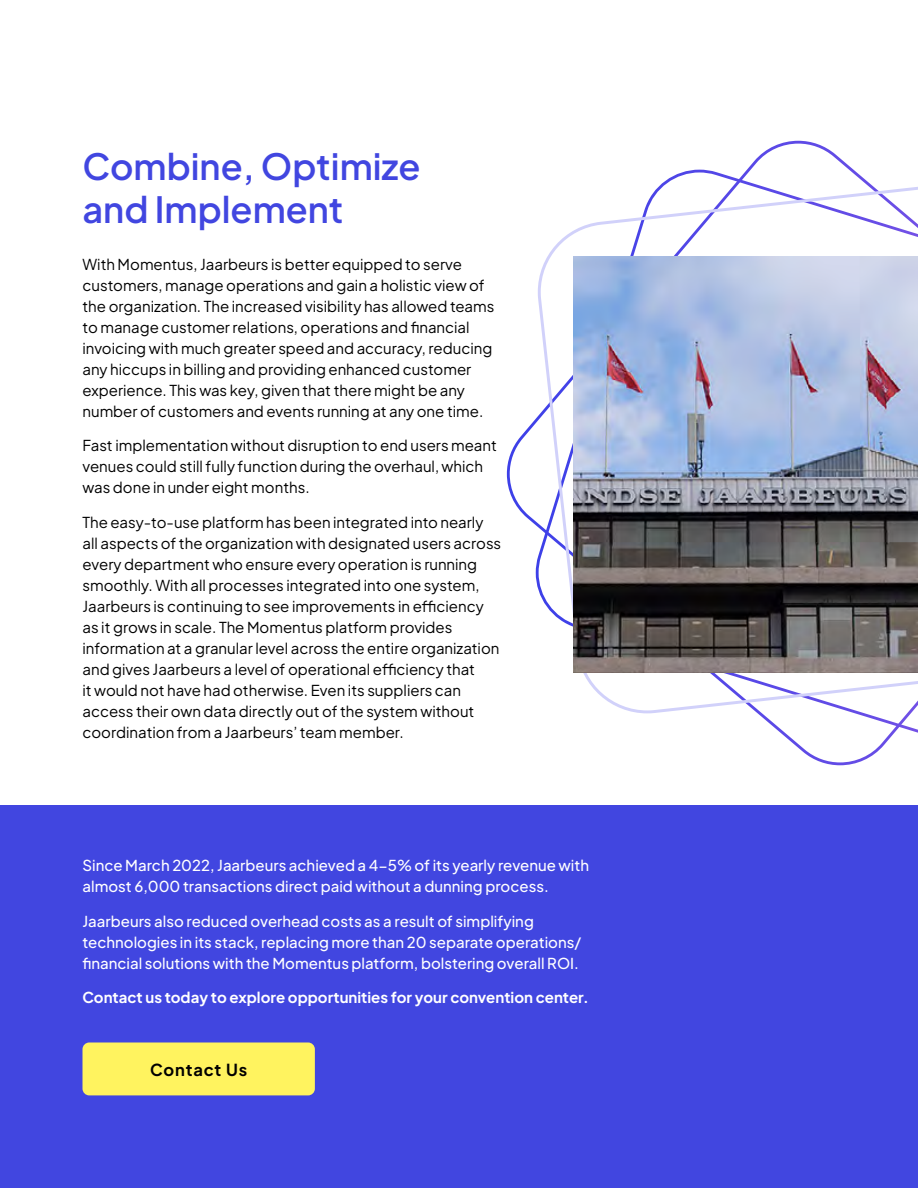
<style>
.page{position:relative;width:918px;height:1188px;background:#fff}
.page>*{position:absolute;margin:0;border:0;box-sizing:border-box;transform-origin:0 0}
.t1{font:600 36px/43.2px "Plus Jakarta Sans";color:#4146e0}
.t2{font:700 16.5px "Plus Jakarta Sans";letter-spacing:.05em;color:#000}
.t3{font:15px/21px "Plus Jakarta Sans";color:#000}
.t4{font:500 15px/21px "Plus Jakarta Sans";color:#fff}
.t5{font:700 15px "Plus Jakarta Sans";color:#fff}
</style>
<div class="page">
<div style="left:0;top:806px;width:918px;height:382px;background:#4146e0"></div>
<div style="left:82px;top:1042px;width:233px;height:53px;background:#fff35f;border-radius:7px"></div>
<svg style="left:507px;top:141px;width:411px;height:624px"></svg>
<svg style="left:538px;top:183px;width:380px;height:530px"></svg>
<img style="left:574px;top:256px;width:344px;height:417px">
<h1 class="t1" style="left:82px;top:141px;width:340px">Combine, Optimize and Implement</h1>
<p class="t3" style="left:82px;top:252px;width:413px">With Momentus, Jaarbeurs is better equipped to serve customers, manage operations and gain a holistic view of the organization. The increased visibility has allowed teams to manage customer relations, operations and financial invoicing with much greater speed and accuracy, reducing any hiccups in billing and providing enhanced customer experience. This was key, given that there might be any number of customers and events running at any one time.</p>
<p class="t3" style="left:82px;top:434px;width:416px">Fast implementation without disruption to end users meant venues could still fully function during the overhaul, which was done in under eight months.</p>
<p class="t3" style="left:82px;top:510px;width:420px">The easy-to-use platform has been integrated into nearly all aspects of the organization with designated users across every department who ensure every operation is running smoothly. With all processes integrated into one system, Jaarbeurs is continuing to see improvements in efficiency as it grows in scale. The Momentus platform provides information at a granular level across the entire organization and gives Jaarbeurs a level of operational efficiency that<br>it would not have had otherwise. Even its suppliers can access their own data directly out of the system without coordination from a Jaarbeurs’ team member.</p>
<p class="t4" style="left:82px;top:854px;width:508px">Since March 2022, Jaarbeurs achieved a 4-5% of its yearly revenue with almost 6,000 transactions direct paid without a dunning process.</p>
<p class="t4" style="left:82px;top:909px;width:500px">Jaarbeurs also reduced overhead costs as a result of simplifying technologies in its stack, replacing more than 20 separate operations/ financial solutions with the Momentus platform, bolstering overall ROI.</p>
<p class="t5" style="left:82px;top:985px;width:508px">Contact us today to explore opportunities for your convention center.</p>
<p class="t2" style="left:150px;top:1056px;width:99px">Contact Us</p>
</div>
